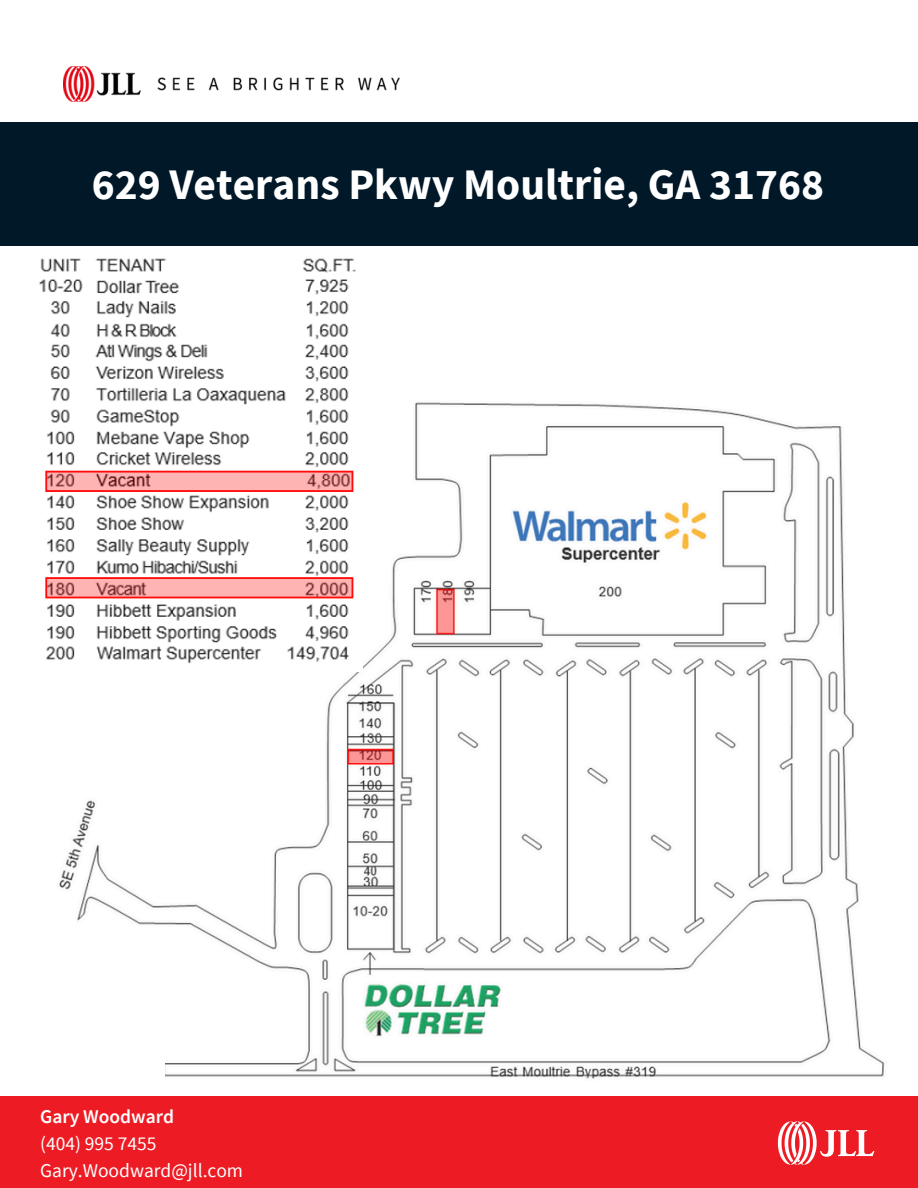
<style>
.page{position:relative;width:918px;height:1188px;background:#fff}
.page>*{position:absolute;margin:0;border:0;box-sizing:border-box;transform-origin:0 0}
.t1{font:700 43.5px "Source Sans Pro";color:#fff}
.t2{font:19.5px "Source Sans Pro";color:#fff}
.t3{font:600 19.5px "Source Sans Pro";color:#fff}
</style>
<div class="page">
<img style="left:64px;top:67px;width:335px;height:35px">
<div style="left:0;top:122px;width:918px;height:124px;background:#001828"></div>
<div style="left:0;top:1096px;width:918px;height:92px;background:#ed1c24"></div>
<svg style="left:778px;top:1121px;width:96px;height:44px"></svg>
<img style="left:59px;top:402px;width:826px;height:677px">
<img style="left:362px;top:402px;width:28px;height:183px">
<img style="left:39px;top:258px;width:323px;height:414px">
<img style="left:59px;top:1039px;width:106px;height:40px">
<p class="t1" style="left:92px;top:156px;width:734px">629 Veterans Pkwy Moultrie, GA 31768</p>
<h1 class="t3" style="left:40px;top:1103px;width:136px">Gary Woodward</h1>
<p class="t2" style="left:40px;top:1130px;width:118px">(404) 995 7455</p>
<p class="t2" style="left:40px;top:1157px;width:204px">Gary.Woodward@jll.com</p>
</div>
